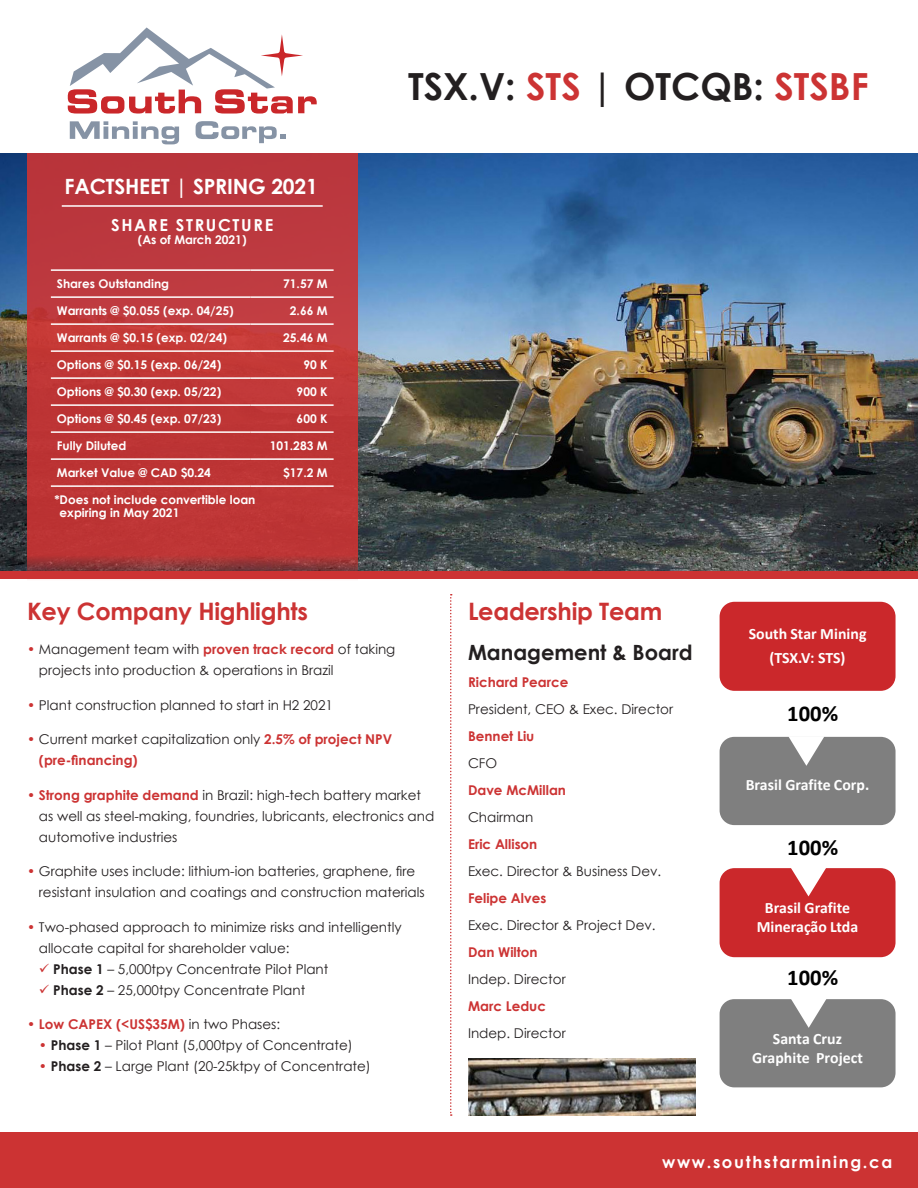
<style>
.page{position:relative;width:918px;height:1188px;background:#fff}
.page>*{position:absolute;margin:0;border:0;box-sizing:border-box;transform-origin:0 0}
.t1{font:700 37.35px "Century Gothic";color:#231f20}
.t2{font:700 24px "Century Gothic";letter-spacing:-.01em;color:#c33}
.t3{font:700 22.65px "Calibri";color:#000}
.t4{font:700 21px "Century Gothic";letter-spacing:-.01em;color:#fff}
.t5{font:700 21px "Century Gothic";color:#231f20}
.t6{font:700 16.5px "Century Gothic";letter-spacing:.1em;color:#fff}
.t7{font:700 15.9px/18.9px "Calibri";color:#fff;text-align:center}
.t8{font:13.5px/27px "Century Gothic";color:#231f20}
.t9{font:700 13.5px/27px "Century Gothic";color:#c33}
.t10{font:700 12px/13.5px "Century Gothic";color:#fff}
.s1{color:#c33}
.s2{font-weight:700;color:#c33}
.s3{font-weight:700}
.s4{font-weight:400}
.s5{font-weight:400;color:#231f20}
</style>
<div class="page">
<img style="left:0;top:153px;width:918px;height:418px">
<div style="left:27px;top:153px;width:330px;height:435px;background:#bd3639"></div>
<div style="left:0;top:571px;width:918px;height:8px;background:#c33"></div>
<hr style="left:51px;top:269px;width:199px;height:2px;background:#fff">
<hr style="left:250px;top:269px;width:84px;height:2px;background:#fff">
<hr style="left:51px;top:296px;width:199px;height:2px;background:#fff">
<hr style="left:250px;top:296px;width:84px;height:2px;background:#fff">
<hr style="left:51px;top:323px;width:199px;height:2px;background:#fff">
<hr style="left:250px;top:323px;width:84px;height:2px;background:#fff">
<hr style="left:51px;top:350px;width:199px;height:2px;background:#fff">
<hr style="left:250px;top:350px;width:84px;height:2px;background:#fff">
<hr style="left:51px;top:377px;width:199px;height:2px;background:#fff">
<hr style="left:250px;top:377px;width:84px;height:2px;background:#fff">
<hr style="left:51px;top:404px;width:199px;height:2px;background:#fff">
<hr style="left:250px;top:404px;width:84px;height:2px;background:#fff">
<hr style="left:51px;top:431px;width:199px;height:2px;background:#fff">
<hr style="left:250px;top:431px;width:84px;height:2px;background:#fff">
<hr style="left:51px;top:458px;width:199px;height:2px;background:#fff">
<hr style="left:250px;top:458px;width:84px;height:2px;background:#fff">
<hr style="left:51px;top:485px;width:199px;height:2px;background:#fff">
<hr style="left:250px;top:485px;width:84px;height:2px;background:#fff">
<svg style="left:70px;top:121px;width:109px;height:23px"></svg>
<svg style="left:196px;top:121px;width:90px;height:22px"></svg>
<svg style="left:68px;top:27px;width:249px;height:87px"></svg>
<hr style="left:62px;top:205px;width:261px;height:2px;background:#fff">
<div style="left:0;top:1132px;width:918px;height:56px;background:#c33"></div>
<img style="left:468px;top:1059px;width:228px;height:57px">
<svg style="left:450px;top:594px;width:2px;height:522px"></svg>
<div style="left:720px;top:737px;width:175px;height:88px;background:#7f7f7f;border-radius:15px"></div>
<div style="left:720px;top:602px;width:175px;height:89px;background:#cb282b;border-radius:15px"></div>
<div style="left:720px;top:868px;width:175px;height:89px;background:#cb282b;border-radius:15px"></div>
<div style="left:720px;top:999px;width:175px;height:88px;background:#7f7f7f;border-radius:15px"></div>
<svg style="left:788px;top:736px;width:36px;height:30px"></svg>
<svg style="left:790px;top:868px;width:37px;height:28px"></svg>
<svg style="left:791px;top:999px;width:36px;height:29px"></svg>
<p class="t4" style="left:65px;top:170px;width:255px">FACTSHEET | SPRING 2021</p>
<p class="t6" style="left:111px;top:212px;width:164px">SHARE STRUCTURE</p>
<p class="t10" style="left:138px;top:233px;width:110px">(As of March 2021)</p>
<p class="t10" style="left:57px;top:276px;width:114px">Shares Outstanding</p>
<p class="t10" style="left:283px;top:276px;width:46px">71.57 M</p>
<p class="t10" style="left:57px;top:303px;width:178px">Warrants @ $0.055 (exp. 04/25)</p>
<p class="t10" style="left:290px;top:303px;width:39px">2.66 M</p>
<p class="t10" style="left:57px;top:330px;width:172px">Warrants @ $0.15 (exp. 02/24)</p>
<p class="t10" style="left:283px;top:330px;width:46px">25.46 M</p>
<p class="t10" style="left:57px;top:357px;width:166px">Options @ $0.15 (exp. 06/24)</p>
<p class="t10" style="left:303px;top:357px;width:26px">90 K</p>
<p class="t10" style="left:57px;top:384px;width:166px">Options @ $0.30 (exp. 05/22)</p>
<p class="t10" style="left:297px;top:384px;width:32px">900 K</p>
<p class="t10" style="left:57px;top:411px;width:166px">Options @ $0.45 (exp. 07/23)</p>
<p class="t10" style="left:297px;top:411px;width:32px">600 K</p>
<p class="t10" style="left:57px;top:438px;width:71px">Fully Diluted</p>
<p class="t10" style="left:270px;top:438px;width:59px">101.283 M</p>
<p class="t10" style="left:57px;top:465px;width:156px">Market Value @ CAD $0.24</p>
<p class="t10" style="left:283px;top:465px;width:46px">$17.2 M</p>
<p class="t10" style="left:60px;top:492px;width:197px;text-indent:-5px">*Does not include convertible loan expiring in May 2021</p>
<p class="t1" style="left:408px;top:58px;width:462px">TSX.V: <span class="s1">STS</span> | OTCQB: <span class="s1">STSBF</span></p>
<p class="t2" style="left:27px;top:593px;width:283px">Key Company Highlights</p>
<p class="t8" style="left:39px;top:639px;width:358px;line-height:21px;text-indent:-12px"><span class="s1">•</span> Management team with <span class="s2">proven track record</span> of taking projects into production &amp; operations in Brazil</p>
<p class="t8" style="left:27px;top:691px;width:308px"><span class="s1">•</span> Plant construction planned to start in H2 2021</p>
<p class="t8" style="left:39px;top:729px;width:355px;line-height:21px;text-indent:-12px"><span class="s1">•</span> Current market capitalization only <span class="s2">2.5% of project NPV (pre-financing)</span></p>
<p class="t8" style="left:39px;top:784px;width:397px;line-height:21px;text-indent:-12px"><span class="s1">•</span> <span class="s2">Strong graphite demand</span> in Brazil: high-tech battery market as well as steel-making, foundries, lubricants, electronics and automotive industries</p>
<p class="t8" style="left:39px;top:861px;width:387px;line-height:21px;text-indent:-12px"><span class="s1">•</span> Graphite uses include: lithium-ion batteries, graphene, fire resistant insulation and coatings and construction materials</p>
<p class="t8" style="left:39px;top:916px;width:364px;line-height:21px;text-indent:-12px"><span class="s1">•</span> Two-phased approach to minimize risks and intelligently allocate capital for shareholder value:</p>
<p class="t8" style="left:39px;top:955px;width:291px"><span class="s1">✓</span> <span class="s3">Phase 1</span> – 5,000tpy Concentrate Pilot Plant</p>
<p class="t8" style="left:39px;top:976px;width:268px"><span class="s1">✓</span> <span class="s3">Phase 2</span> – 25,000tpy Concentrate Plant</p>
<p class="t9" style="left:27px;top:1010px;width:255px"><span class="s4">•</span> Low CAPEX (&lt;US$35M) <span class="s5">in two Phases:</span></p>
<p class="t8" style="left:39px;top:1032px;width:315px"><span class="s1">•</span> <span class="s3">Phase 1</span> – Pilot Plant (5,000tpy of Concentrate)</p>
<p class="t8" style="left:39px;top:1053px;width:333px"><span class="s1">•</span> <span class="s3">Phase 2</span> – Large Plant (20-25ktpy of Concentrate)</p>
<p class="t2" style="left:468px;top:593px;width:196px">Leadership Team</p>
<p class="t5" style="left:468px;top:637px;width:226px">Management &amp; Board</p>
<p class="t8" style="left:468px;top:669px;width:207px"><span class="s2">Richard Pearce<br></span>President, CEO &amp; Exec. Director<br><span class="s2">Bennet Liu<br></span>CFO</p>
<p class="t9" style="left:468px;top:776px;width:100px">Dave McMillan<br><span class="s5">Chairman</span></p>
<p class="t8" style="left:468px;top:831px;width:195px"><span class="s2">Eric Allison<br></span>Exec. Director &amp; Business Dev.</p>
<p class="t8" style="left:468px;top:885px;width:189px"><span class="s2">Felipe Alves<br></span>Exec. Director &amp; Project Dev.</p>
<p class="t8" style="left:468px;top:939px;width:99px"><span class="s2">Dan Wilton<br></span>Indep. Director</p>
<p class="t8" style="left:468px;top:993px;width:99px"><span class="s2">Marc Leduc<br></span>Indep. Director</p>
<p class="t7" style="left:749px;top:621px;width:119px;line-height:23.7px">South Star Mining (TSX.V: STS)</p>
<p class="t3" style="left:787px;top:698px;width:52px">100%</p>
<p class="t7" style="left:746px;top:775px;width:125px">Brasil Grafite Corp.</p>
<p class="t3" style="left:787px;top:832px;width:52px">100%</p>
<p class="t7" style="left:757px;top:898px;width:103px">Brasil Grafite<br>Mineração Ltda</p>
<p class="t3" style="left:787px;top:961px;width:52px">100%</p>
<p class="t7" style="left:752px;top:1029px;width:112px">Santa Cruz<br>Graphite Project</p>
<p class="t6" style="left:662px;top:1149px;width:232px">www.southstarmining.ca</p>
</div>
